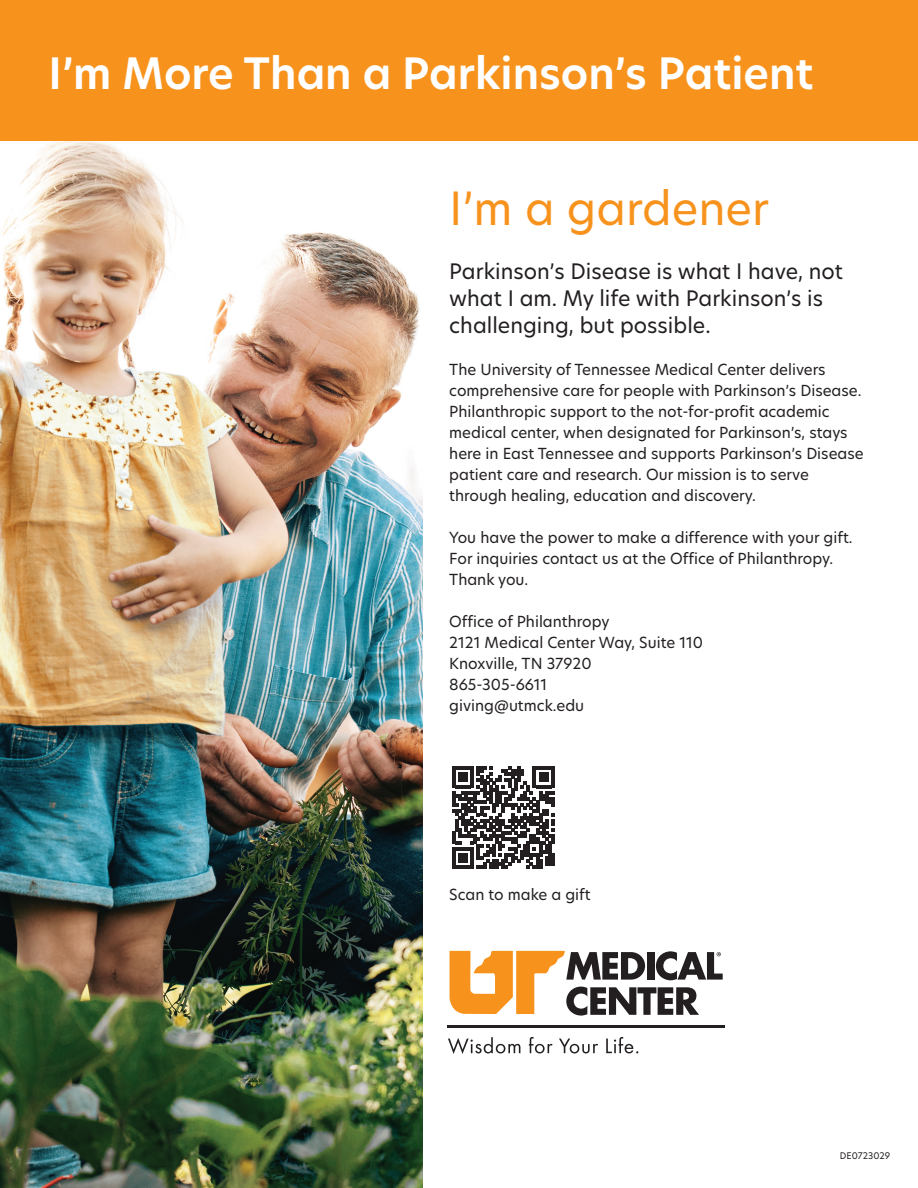
<style>
.page{position:relative;width:918px;height:1188px;background:#fff}
.page>*{position:absolute;margin:0;border:0;box-sizing:border-box;transform-origin:0 0}
.t1{font:45px "New Hero";color:#f7931d}
.t2{font:600 42.45px "New Hero";color:#fff}
.t3{font:21px/27px "New Hero";color:#231f20}
.t4{font:15px/21px "New Hero";color:#231f20}
.t5{font:9px "New Hero";color:#231f20}
</style>
<div class="page">
<img style="left:0;top:140px;width:422px;height:1048px">
<div style="left:0;top:0;width:918px;height:140px;background:#f7931d"></div>
<svg style="left:452px;top:766px;width:103px;height:103px"></svg>
<svg style="left:450px;top:951px;width:273px;height:65px"></svg>
<hr style="left:447px;top:1025px;width:277px;height:2px;background:#231f20">
<svg style="left:448px;top:1037px;width:72px;height:17px"></svg>
<svg style="left:529px;top:1037px;width:24px;height:16px"></svg>
<svg style="left:559px;top:1039px;width:39px;height:14px"></svg>
<svg style="left:606px;top:1037px;width:32px;height:16px"></svg>
<h2 class="t2" style="left:49px;top:44px;width:766px">I’m More Than a Parkinson’s Patient</h2>
<h1 class="t1" style="left:449px;top:178px;width:321px">I’m a gardener</h1>
<h3 class="t3" style="left:449px;top:257px;width:395px">Parkinson’s Disease is what I have, not what I am. My life with Parkinson’s is challenging, but possible.</h3>
<p class="t4" style="left:449px;top:359px;width:416px">The University of Tennessee Medical Center delivers comprehensive care for people with Parkinson’s Disease.<br>Philanthropic support to the not-for-profit academic medical center, when designated for Parkinson’s, stays here in East Tennessee and supports Parkinson’s Disease patient care and research. Our mission is to serve through healing, education and discovery.</p>
<p class="t4" style="left:449px;top:527px;width:405px">You have the power to make a difference with your gift.<br>For inquiries contact us at the Office of Philanthropy.<br>Thank you.</p>
<p class="t4" style="left:449px;top:611px;width:255px">Office of Philanthropy<br>2121 Medical Center Way, Suite 110<br>Knoxville, TN 37920<br>865-305-6611<br>giving@utmck.edu</p>
<p class="t4" style="left:449px;top:884px;width:143px">Scan to make a gift</p>
<p class="t5" style="left:840px;top:1150px;width:52px">DE0723029</p>
</div>
